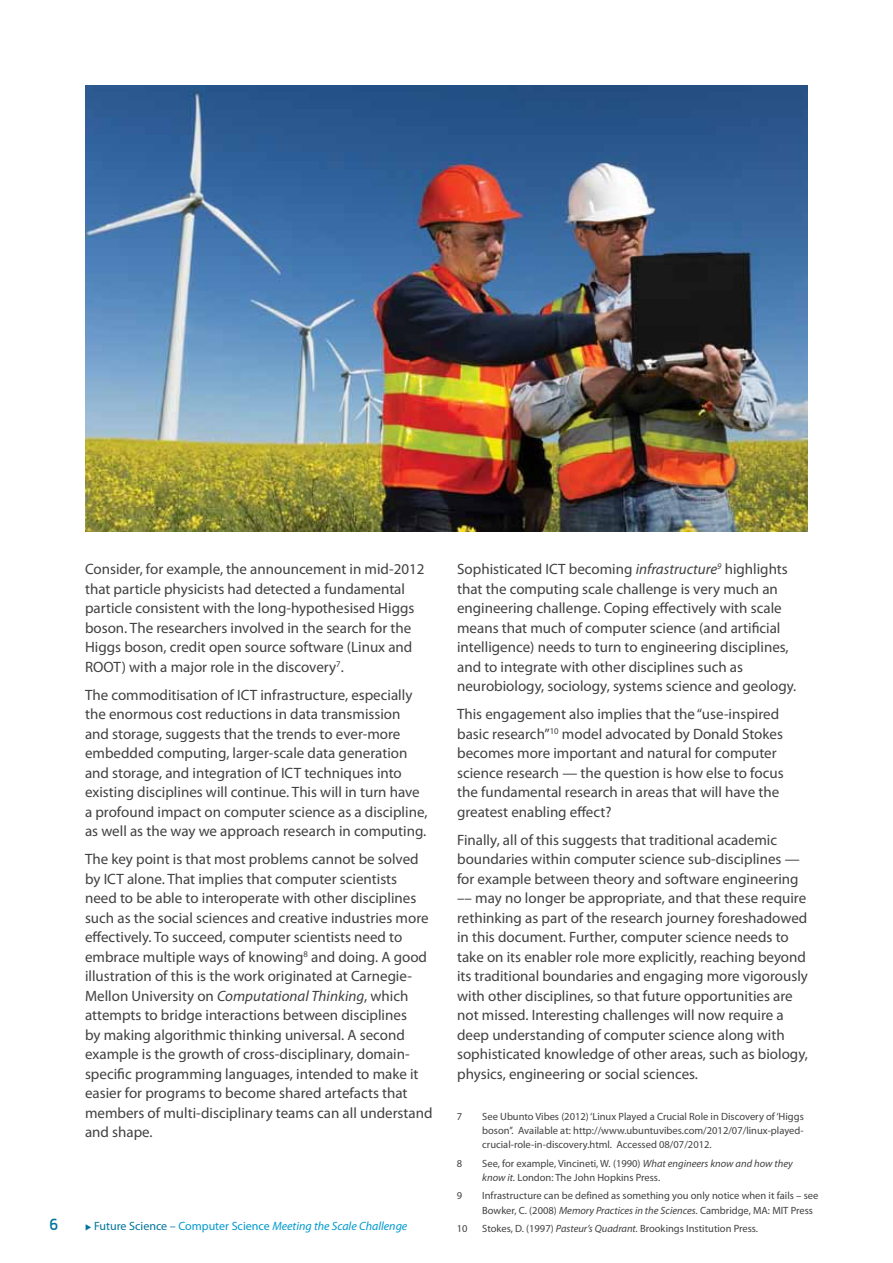
<style>
.page{position:relative;width:893px;height:1263px;background:#fff}
.page>*{position:absolute;margin:0;border:0;box-sizing:border-box;transform-origin:0 0}
.t1{font:16.5px "Dyno";color:#00749d}
.t2{font:15px/19.5px "Myriad Pro";color:#414042}
.t3{font:italic 12px "Myriad Pro";color:#009ace}
.t4{font:10.5px/14.2px "Myriad Pro";color:#414042}
.s1{font-style:italic}
.s2{color:#00749d}
.s3{font-style:normal;color:#00749d}
.s4{font-style:normal}
</style>
<div class="page">
<img style="left:85px;top:85px;width:723px;height:447px">
<p class="t2" style="left:85px;top:559px;width:341px">Consider, for example, the announcement in mid-2012 that particle physicists had detected a fundamental particle consistent with the long-hypothesised Higgs boson. The researchers involved in the search for the Higgs boson, credit open source software (Linux and ROOT) with a major role in the discovery<sup>7</sup>.</p>
<p class="t2" style="left:85px;top:684px;width:344px">The commoditisation of ICT infrastructure, especially the enormous cost reductions in data transmission and storage, suggests that the trends to ever-more embedded computing, larger-scale data generation and storage, and integration of ICT techniques into existing disciplines will continue. This will in turn have a profound impact on computer science as a discipline, as well as the way we approach research in computing.</p>
<p class="t2" style="left:85px;top:849px;width:349px">The key point is that most problems cannot be solved by ICT alone. That implies that computer scientists need to be able to interoperate with other disciplines such as the social sciences and creative industries more effectively. To succeed, computer scientists need to embrace multiple ways of knowing<sup>8</sup> and doing. A good illustration of this is the work originated at Carnegie-Mellon University on <span class="s1">Computational Thinking</span>, which attempts to bridge interactions between disciplines<br>by making algorithmic thinking universal. A second example is the growth of cross-disciplinary, domain&shy;specific programming languages, intended to make it easier for programs to become shared artefacts that members of multi-disciplinary teams can all understand and shape.</p>
<p class="t1" style="left:50px;top:1215px;width:10px">6</p>
<p class="t3" style="left:85px;top:1219px;width:324px"><span class="s2">◆</span> <span class="s3">Future Science –</span> <span class="s4">Computer Science</span> Meeting the Scale Challenge</p>
<p class="t2" style="left:457px;top:559px;width:341px">Sophisticated ICT becoming <span class="s1">infrastructure</span><sup>9</sup> highlights that the computing scale challenge is very much an engineering challenge. Coping effectively with scale means that much of computer science (and artificial intelligence) needs to turn to engineering disciplines, and to integrate with other disciplines such as neurobiology, sociology, systems science and geology.</p>
<p class="t2" style="left:457px;top:704px;width:328px">This engagement also implies that the “use-inspired basic research”<sup>10</sup> model advocated by Donald Stokes becomes more important and natural for computer science research — the question is how else to focus the fundamental research in areas that will have the greatest enabling effect?</p>
<p class="t2" style="left:457px;top:829px;width:352px">Finally, all of this suggests that traditional academic boundaries within computer science sub-disciplines — for example between theory and software engineering –– may no longer be appropriate, and that these require rethinking as part of the research journey foreshadowed in this document. Further, computer science needs to take on its enabler role more explicitly, reaching beyond its traditional boundaries and engaging more vigorously with other disciplines, so that future opportunities are not missed. Interesting challenges will now require a deep understanding of computer science along with sophisticated knowledge of other areas, such as biology, physics, engineering or social sciences.</p>
<p class="t4" style="left:457px;top:1109px;width:7px">7</p>
<p class="t4" style="left:482px;top:1109px;width:323px;text-align:justify">See Ubunto Vibes (2012) ‘Linux Played a Crucial Role in Discovery of ‘Higgs boson’’. Available at: http://www.ubuntuvibes.com/2012/07/linux-played&shy;crucial-role-in-discovery.html. Accessed 08/07/2012.</p>
<p class="t4" style="left:457px;top:1156px;width:7px">8</p>
<p class="t4" style="left:482px;top:1156px;width:312px">See, for example, Vincineti, W. (1990) <span class="s1">What engineers know and how they know it.</span> London: The John Hopkins Press.</p>
<p class="t4" style="left:457px;top:1188px;width:7px">9</p>
<p class="t4" style="left:482px;top:1188px;width:338px">Infrastructure can be defined as something you only notice when it fails – see<br>Bowker, C. (2008) <span class="s1">Memory Practices in the Sciences.</span> Cambridge, MA: MIT Press</p>
<p class="t4" style="left:457px;top:1221px;width:12px">10</p>
<p class="t4" style="left:482px;top:1221px;width:277px">Stokes, D. (1997) <span class="s1">Pasteur’s Quadrant.</span> Brookings Institution Press.</p>
</div>
